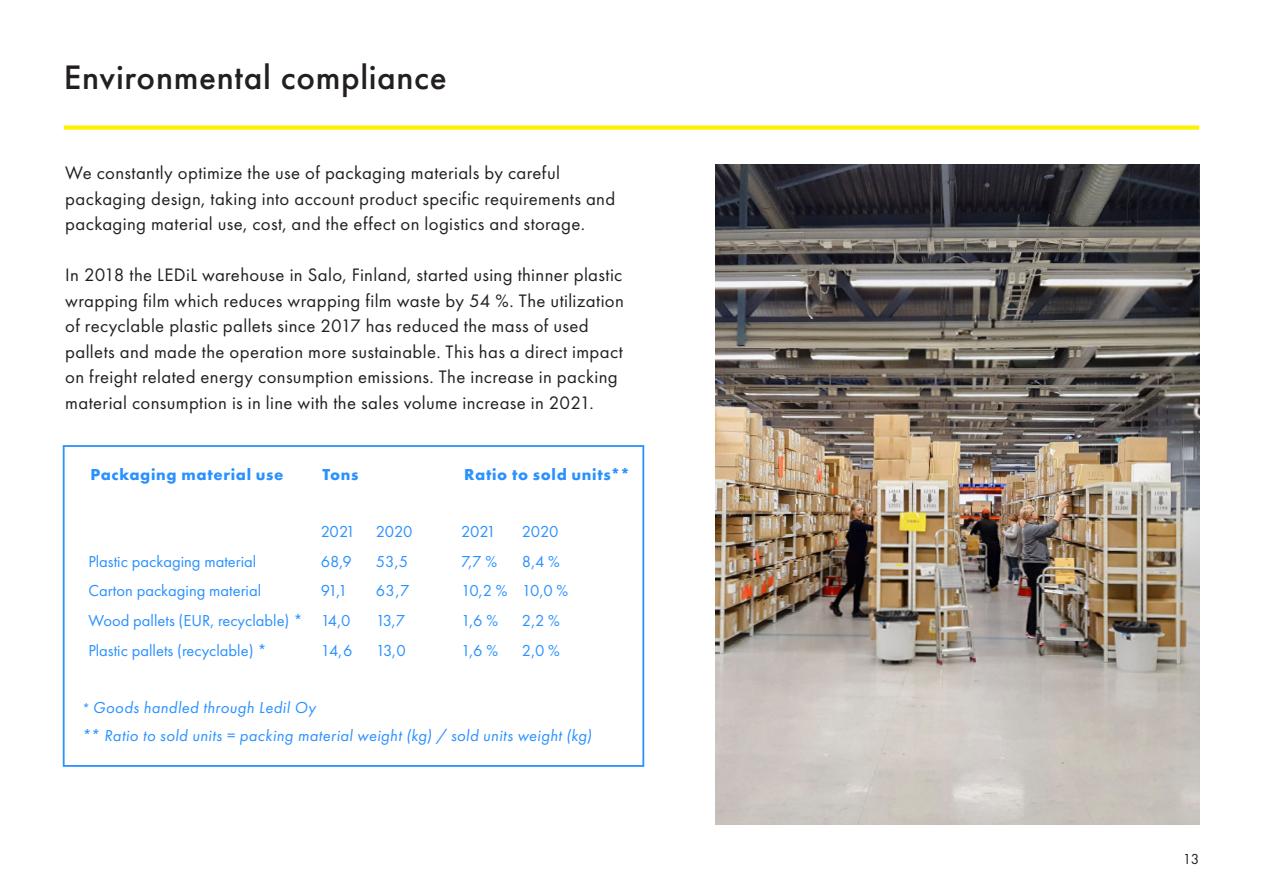
<style>
.page{position:relative;width:1263px;height:893px;background:#fff}
.page>*{position:absolute;margin:0;border:0;box-sizing:border-box;transform-origin:0 0}
._01_-_Otsikot{font:500 35.25px "Futura PT";letter-spacing:.02em;color:#231f20}
.Body2_12_5{font:18.75px/25.5px "Futura PT";letter-spacing:.02em;color:#231f20}
.t1{font:16.5px "Futura PT";color:#2a91ff}
.Body_text{font:italic 16.5px "Futura PT";letter-spacing:.025em;color:#2a91ff}
.Paragraph_Style_9{font:700 16.5px "Futura PT";letter-spacing:.04em;color:#2a91ff}
.t2{font:15px "Futura PT";color:#231f20}
.s1{font-size:13.5px}
</style>
<div class="page">
<img style="left:715px;top:165px;width:484px;height:660px">
<div style="left:63px;top:445px;width:581px;height:322px;border:2px solid #2a91ff"></div>
<div style="left:64px;top:125px;width:1135px;height:5px;background:#fff101"></div>
<p class="_01_-_Otsikot" style="left:64px;top:56px;width:385px">Environmental compliance</p>
<p class="Body2_12_5" style="left:65px;top:160px;width:551px">We constantly optimize the use of packaging materials by careful packaging design, taking into account product specific requirements and packaging material use, cost, and the effect on logistics and storage.</p>
<p class="Body2_12_5" style="left:65px;top:262px;width:560px">In 2018 the LEDiL warehouse in Salo, Finland, started using thinner plastic wrapping film which reduces wrapping film waste by 54 %. The utilization of recyclable plastic pallets since 2017 has reduced the mass of used pallets and made the operation more sustainable. This has a direct impact on freight related energy consumption emissions. The increase in packing material consumption is in line with the sales volume increase in 2021.</p>
<p class="Paragraph_Style_9" style="left:90px;top:464px;width:194px">Packaging material use</p>
<p class="Paragraph_Style_9" style="left:322px;top:464px;width:37px">Tons</p>
<p class="Paragraph_Style_9" style="left:464px;top:464px;width:168px">Ratio to sold units**</p>
<p class="t1" style="left:321px;top:522px;width:36px">2021</p>
<p class="t1" style="left:376px;top:522px;width:38px">2020</p>
<p class="t1" style="left:461px;top:522px;width:36px">2021</p>
<p class="t1" style="left:522px;top:522px;width:38px">2020</p>
<p class="t1" style="left:88px;top:551px;width:169px">Plastic packaging material</p>
<p class="t1" style="left:321px;top:551px;width:33px">68,9</p>
<p class="t1" style="left:376px;top:551px;width:34px">53,5</p>
<p class="t1" style="left:461px;top:551px;width:37px">7,7 %</p>
<p class="t1" style="left:522px;top:551px;width:40px">8,4 %</p>
<p class="t1" style="left:88px;top:581px;width:174px">Carton packaging material</p>
<p class="t1" style="left:321px;top:581px;width:28px">91,1</p>
<p class="t1" style="left:376px;top:581px;width:35px">63,7</p>
<p class="t1" style="left:461px;top:581px;width:48px">10,2 %</p>
<p class="t1" style="left:522px;top:581px;width:48px">10,0 %</p>
<p class="t1" style="left:88px;top:611px;width:216px">Wood pallets (EUR, recyclable) *</p>
<p class="t1" style="left:321px;top:611px;width:31px">14,0</p>
<p class="t1" style="left:376px;top:611px;width:31px">13,7</p>
<p class="t1" style="left:461px;top:611px;width:38px">1,6 %</p>
<p class="t1" style="left:522px;top:611px;width:40px">2,2 %</p>
<p class="t1" style="left:88px;top:641px;width:180px">Plastic pallets (recyclable) *</p>
<p class="t1" style="left:321px;top:641px;width:33px">14,6</p>
<p class="t1" style="left:376px;top:641px;width:32px">13,0</p>
<p class="t1" style="left:461px;top:641px;width:38px">1,6 %</p>
<p class="t1" style="left:522px;top:641px;width:40px">2,0 %</p>
<p class="Body_text" style="left:81px;top:697px;width:236px"><span class="s1">*</span> Goods handled through Ledil Oy</p>
<p class="Body_text" style="left:81px;top:725px;width:512px">** Ratio to sold units = packing material weight (kg) / sold units weight (kg)</p>
<p class="t2" style="left:1183px;top:850px;width:18px">13</p>
</div>
